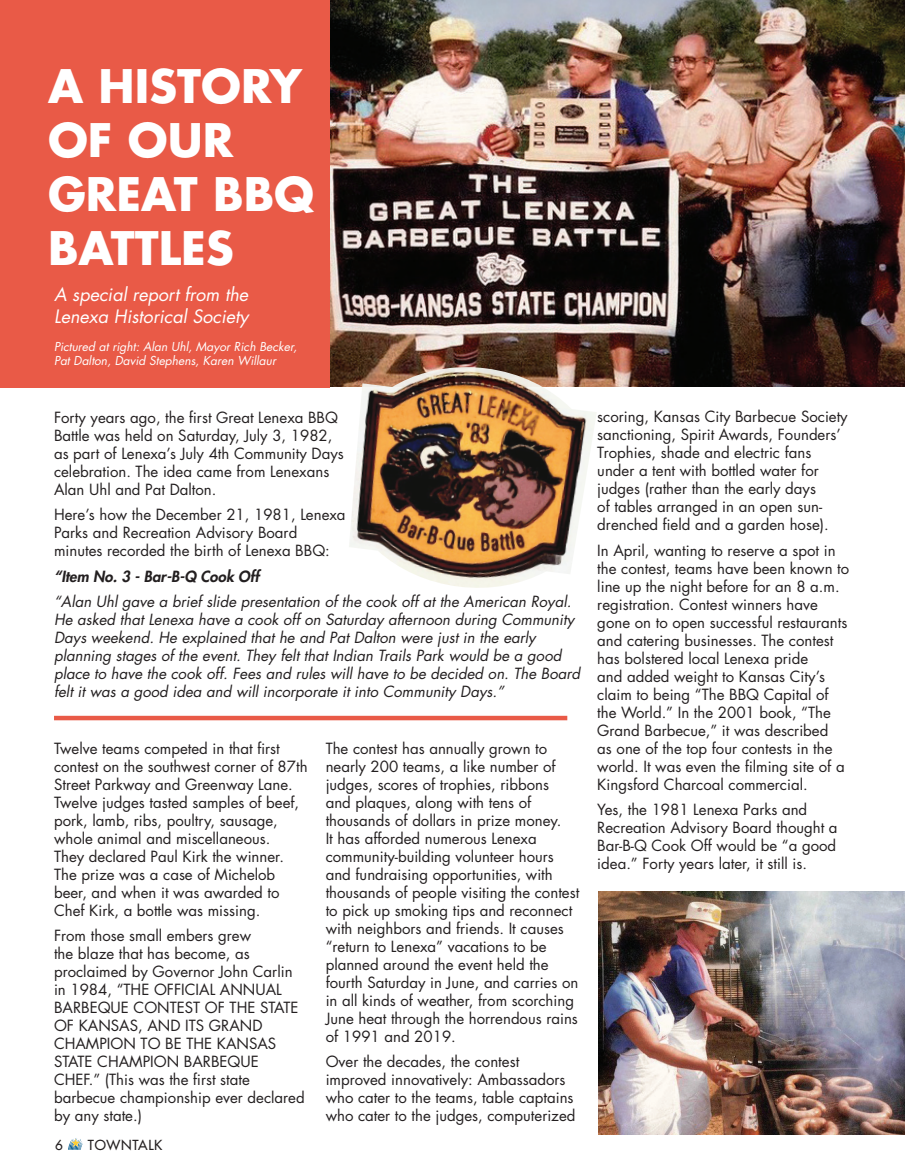
<style>
.page{position:relative;width:905px;height:1175px;background:#fff}
.page>*{position:absolute;margin:0;border:0;box-sizing:border-box;transform-origin:0 0}
.Body_Text_-_Futura{font:700 45px/54px "Futura Std";color:#fff}
.Body_Text_-_Futura-2{font:italic 18px/21.6px "Futura Std";color:#fff}
.Body_Text_-_Futura-3{font:15px/18px "Futura Std";color:#231f20}
.Body_Text_-_Futura-4{font:italic 15px/18px "Futura Std";color:#231f20}
.Body_Text_-_Futura-5{font:italic 800 15px "Futura Std";color:#231f20}
.t1{font:500 13.5px "Futura Std";letter-spacing:.05em;color:#231f20}
.Body_Text_-_Futura-6{font:italic 12px/14.4px "Futura Std";color:#fff}
</style>
<div class="page">
<img style="left:330px;top:0;width:574px;height:387px">
<img style="left:349px;top:367px;width:248px;height:221px">
<hr style="left:54px;top:716px;width:513px;height:4px;background:#e95a47">
<img style="left:598px;top:891px;width:306px;height:243px">
<div style="left:0;top:0;width:330px;height:387px;background:#e95a47"></div>
<svg style="left:68px;top:1138px;width:15px;height:11px"></svg>
<p class="Body_Text_-_Futura" style="left:48px;top:58px;width:267px">A HISTORY<br>OF OUR<br>GREAT BBQ<br>BATTLES</p>
<p class="Body_Text_-_Futura-2" style="left:54px;top:284px;width:196px">A special report from the<br>Lenexa Historical Society</p>
<p class="Body_Text_-_Futura-6" style="left:54px;top:339px;width:244px">Pictured at right: Alan Uhl, Mayor Rich Becker,<br>Pat Dalton, David Stephens, Karen Willaur</p>
<p class="Body_Text_-_Futura-3" style="left:54px;top:408px;width:291px">Forty years ago, the first Great Lenexa BBQ Battle was held on Saturday, July 3, 1982, as part of Lenexa’s July 4th Community Days celebration. The idea came from Lenexans Alan Uhl and Pat Dalton.</p>
<p class="Body_Text_-_Futura-3" style="left:54px;top:506px;width:293px">Here’s how the December 21, 1981, Lenexa<br>Parks and Recreation Advisory Board minutes recorded the birth of Lenexa BBQ:</p>
<p class="Body_Text_-_Futura-5" style="left:54px;top:567px;width:207px">“Item No. 3 - Bar-B-Q Cook Off</p>
<p class="Body_Text_-_Futura-4" style="left:54px;top:593px;width:527px">“Alan Uhl gave a brief slide presentation of the cook off at the American Royal.<br>He asked that Lenexa have a cook off on Saturday afternoon during Community Days weekend. He explained that he and Pat Dalton were just in the early planning stages of the event. They felt that Indian Trails Park would be a good place to have the cook off. Fees and rules will have to be decided on. The Board felt it was a good idea and will incorporate it into Community Days.”</p>
<p class="Body_Text_-_Futura-3" style="left:54px;top:739px;width:255px">Twelve teams competed in that first contest on the southwest corner of 87th Street Parkway and Greenway Lane.<br>Twelve judges tasted samples of beef, pork, lamb, ribs, poultry, sausage, whole animal and miscellaneous.<br>They declared Paul Kirk the winner.<br>The prize was a case of Michelob beer, and when it was awarded to Chef Kirk, a bottle was missing.</p>
<p class="Body_Text_-_Futura-3" style="left:54px;top:927px;width:252px">From those small embers grew<br>the blaze that has become, as proclaimed by Governor John Carlin in 1984, “THE OFFICIAL ANNUAL<br>BARBEQUE CONTEST OF THE STATE<br>OF KANSAS, AND ITS GRAND<br>CHAMPION TO BE THE KANSAS<br>STATE CHAMPION BARBEQUE<br>CHEF.” (This was the first state barbecue championship ever declared by any state.)</p>
<p class="t1" style="left:55px;top:1136px;width:9px">6</p>
<p class="t1" style="left:88px;top:1136px;width:76px">TOWNTALK</p>
<p class="Body_Text_-_Futura-3" style="left:326px;top:739px;width:255px">The contest has annually grown to nearly 200 teams, a like number of judges, scores of trophies, ribbons<br>and plaques, along with tens of thousands of dollars in prize money.<br>It has afforded numerous Lenexa community-building volunteer hours and fundraising opportunities, with thousands of people visiting the contest to pick up smoking tips and reconnect with neighbors and friends. It causes “return to Lenexa” vacations to be planned around the event held the fourth Saturday in June, and carries on in all kinds of weather, from scorching June heat through the horrendous rains of 1991 and 2019.</p>
<p class="Body_Text_-_Futura-3" style="left:326px;top:1053px;width:251px">Over the decades, the contest improved innovatively: Ambassadors who cater to the teams, table captains who cater to the judges, computerized</p>
<p class="Body_Text_-_Futura-3" style="left:597px;top:408px;width:252px">scoring, Kansas City Barbecue Society sanctioning, Spirit Awards, Founders’ Trophies, shade and electric fans under a tent with bottled water for judges (rather than the early days<br>of tables arranged in an open sun&shy;drenched field and a garden hose).</p>
<p class="Body_Text_-_Futura-3" style="left:597px;top:541px;width:253px">In April, wanting to reserve a spot in the contest, teams have been known to line up the night before for an 8 a.m. registration. Contest winners have gone on to open successful restaurants and catering businesses. The contest has bolstered local Lenexa pride<br>and added weight to Kansas City’s claim to being “The BBQ Capital of the World.” In the 2001 book, “The Grand Barbecue,” it was described<br>as one of the top four contests in the world. It was even the filming site of a Kingsford Charcoal commercial.</p>
<p class="Body_Text_-_Futura-3" style="left:597px;top:801px;width:242px">Yes, the 1981 Lenexa Parks and Recreation Advisory Board thought a Bar-B-Q Cook Off would be “a good idea.” Forty years later, it still is.</p>
</div>
